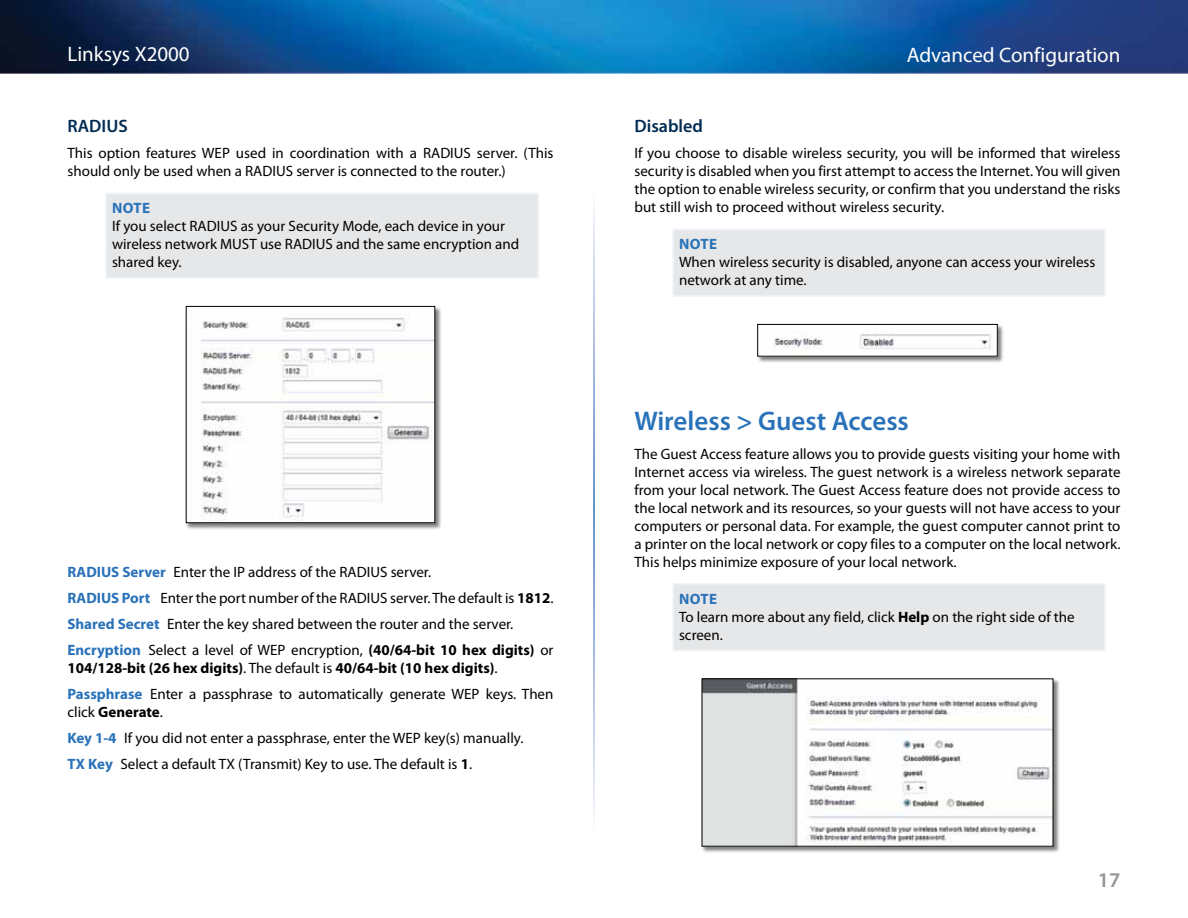
<style>
.page{position:relative;width:1188px;height:918px;background:#fff}
.page>*{position:absolute;margin:0;border:0;box-sizing:border-box;transform-origin:0 0}
.t1{font:600 27px "Myriad Pro";color:#2972b9}
.t2{font:21px "Myriad Pro";color:#fff}
.t3{font:600 21px "Myriad Pro";color:#939598}
.t4{font:600 18px "Myriad Pro";color:#002b52}
.t5{font:15px/18px "Myriad Pro";color:#000}
.t6{font:700 15px "Myriad Pro";color:#2972b9}
.s1{font-weight:700;color:#2972b9}
.s2{font-weight:700}
</style>
<div class="page">
<img style="left:0;top:0;width:1188px;height:73px">
<div style="left:106px;top:193px;width:432px;height:85px;background:#e6e7e8"></div>
<hr style="left:105px;top:193px;width:434px;height:1px;background:#f1f5fb">
<hr style="left:105px;top:194px;width:2px;height:83px;background:#f1f5fb">
<hr style="left:537px;top:194px;width:2px;height:83px;background:#f1f5fb">
<hr style="left:105px;top:277px;width:434px;height:2px;background:#f1f5fb">
<div style="left:186px;top:306px;width:256px;height:224px;background:#000;opacity:.5"></div>
<img style="left:188px;top:308px;width:245px;height:213px">
<div style="left:186px;top:306px;width:249px;height:217px;border:1px solid #000"></div>
<div style="left:673px;top:229px;width:432px;height:67px;background:#e6e7e8"></div>
<hr style="left:672px;top:229px;width:434px;height:1px;background:#f1f5fb">
<hr style="left:672px;top:230px;width:2px;height:65px;background:#f1f5fb">
<hr style="left:1104px;top:230px;width:2px;height:65px;background:#f1f5fb">
<hr style="left:672px;top:295px;width:434px;height:2px;background:#f1f5fb">
<div style="left:757px;top:324px;width:247px;height:39px;background:#000;opacity:.5"></div>
<img style="left:759px;top:326px;width:237px;height:29px">
<div style="left:757px;top:324px;width:241px;height:33px;border:1px solid #000"></div>
<div style="left:673px;top:584px;width:432px;height:66px;background:#e6e7e8"></div>
<hr style="left:672px;top:583px;width:434px;height:2px;background:#f1f5fb">
<hr style="left:672px;top:585px;width:2px;height:65px;background:#f1f5fb">
<hr style="left:1104px;top:585px;width:2px;height:65px;background:#f1f5fb">
<hr style="left:672px;top:650px;width:434px;height:1px;background:#f1f5fb">
<div style="left:701px;top:678px;width:359px;height:175px;background:#000;opacity:.5"></div>
<img style="left:704px;top:680px;width:347px;height:165px">
<h2 class="t2" style="left:68px;top:43px;width:124px">Linksys X2000</h2>
<h2 class="t2" style="left:907px;top:43px;width:215px">Advanced Configuration</h2>
<p class="t4" style="left:68px;top:116px;width:62px">RADIUS</p>
<p class="t5" style="left:68px;top:145px;width:487px">This option features WEP used in coordination with a RADIUS server. (This should only be used when a RADIUS server is connected to the router.)</p>
<p class="t6" style="left:112px;top:200px;width:21px">Note</p>
<p class="t5" style="left:112px;top:218px;width:409px">If you select RADIUS as your Security Mode, each device in your wireless network MUST use RADIUS and the same encryption and shared key.</p>
<p class="t5" style="left:68px;top:559px;width:487px;line-height:26.1px"><span class="s1">RADIUS Server</span> Enter the IP address of the RADIUS server.<br><span class="s1">RADIUS Port</span> Enter the port number of the RADIUS server. The default is <span class="s2">1812</span>.<br><span class="s1">Shared Secret</span> Enter the key shared between the router and the server.<br><span class="s1">Encryption</span> Select a level of WEP encryption, <span class="s2">(40/64-bit 10 hex digits)</span> or</p>
<p class="t5" style="left:68px;top:655px;width:487px;line-height:26.1px"><span class="s2">104/128-bit (26 hex digits)</span>. The default is <span class="s2">40/64-bit (10 hex digits)</span>.<br><span class="s1">Passphrase</span> Enter a passphrase to automatically generate WEP keys. Then</p>
<p class="t5" style="left:68px;top:699px;width:456px;line-height:26.1px">click <span class="s2">Generate</span>.<br><span class="s1">Key 1-4</span> If you did not enter a passphrase, enter the WEP key(s) manually.<br><span class="s1">TX Key</span> Select a default TX (Transmit) Key to use. The default is <span class="s2">1</span>.</p>
<p class="t4" style="left:634px;top:116px;width:70px">Disabled</p>
<p class="t5" style="left:634px;top:145px;width:488px;text-align:justify">If you choose to disable wireless security, you will be informed that wireless security is disabled when you first attempt to access the Internet. You will given the option to enable wireless security, or confirm that you understand the risks but still wish to proceed without wireless security.</p>
<p class="t6" style="left:679px;top:236px;width:21px">Note</p>
<p class="t5" style="left:679px;top:254px;width:418px">When wireless security is disabled, anyone can access your wireless network at any time.</p>
<h1 class="t1" style="left:634px;top:406px;width:276px">Wireless &gt; Guest Access</h1>
<p class="t5" style="left:634px;top:445px;width:488px;text-align:justify">The Guest Access feature allows you to provide guests visiting your home with Internet access via wireless. The guest network is a wireless network separate from your local network. The Guest Access feature does not provide access to the local network and its resources, so your guests will not have access to your computers or personal data. For example, the guest computer cannot print to a printer on the local network or copy files to a computer on the local network.<br>This helps minimize exposure of your local network.</p>
<p class="t5" style="left:679px;top:590px;width:397px"><span class="s1">Note<br></span>To learn more about any field, click <span class="s2">Help</span> on the right side of the screen.</p>
<h2 class="t3" style="left:1098px;top:869px;width:24px">17</h2>
</div>
